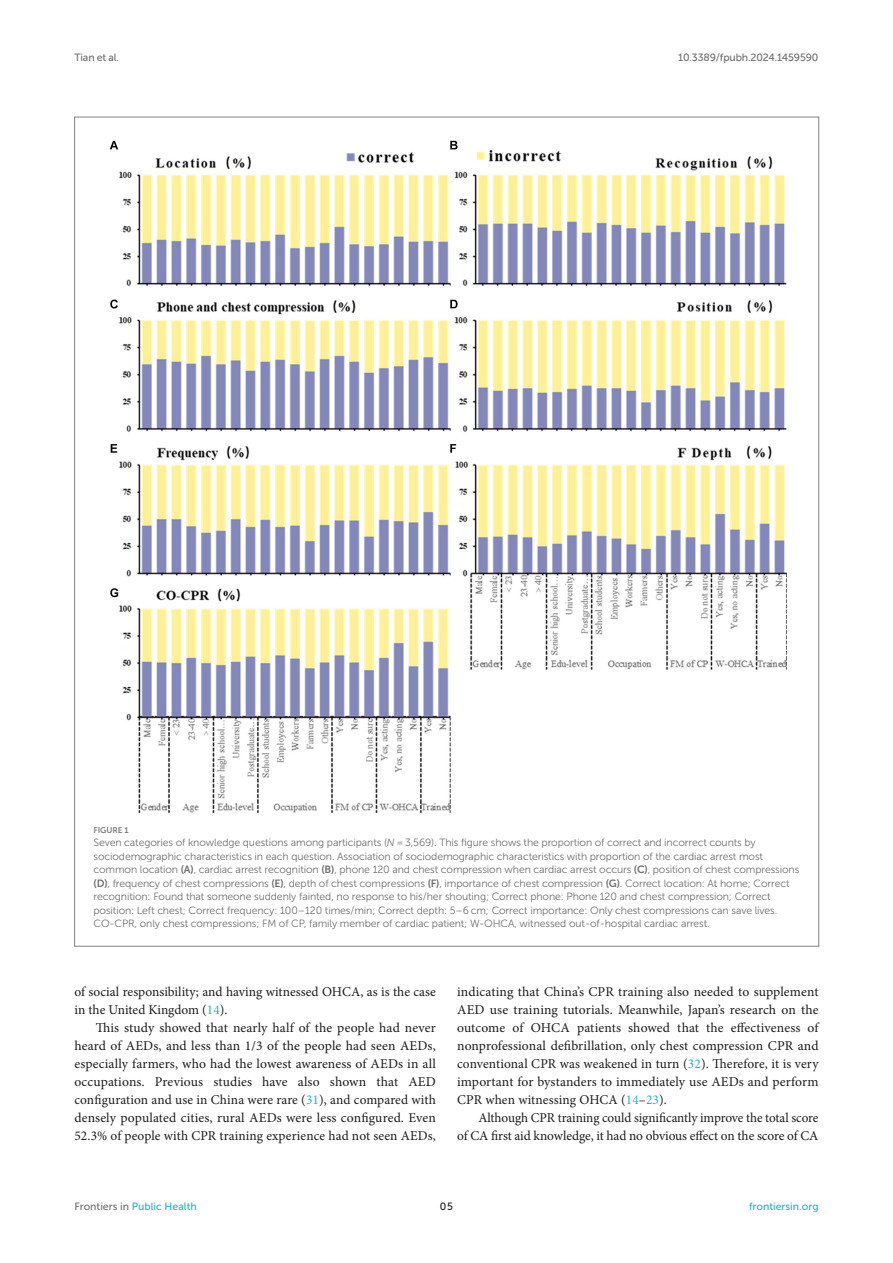
<style>
.page{position:relative;width:893px;height:1263px;background:#fff}
.page>*{position:absolute;margin:0;border:0;box-sizing:border-box;transform-origin:0 0}
.TEXT{font:13.5px/18px "Minion Pro";color:#1b1c1b;text-align:justify}
.FIG_LEG{font:10.5px/13.5px "Museo Sans 300";letter-spacing:-.01em;color:#706f70}
.t1{font:10.5px "Museo Sans 500";color:#1db5c3}
.t2{font:10.5px "Museo Sans 500";letter-spacing:-.015em;color:#706f70}
.t3{font:10.5px "Museo Sans 500";color:#1b1c1b}
.FIG_HD{font:8.25px "Museo Sans 700";letter-spacing:-.01em;color:#7e7f7f}
.s1{font-style:italic}
.s2{font-family:"Museo Sans 700"}
.s3{color:#1db5c3}
.s4{color:#706f70}
</style>
<div class="page">
<img style="left:109px;top:140px;width:678px;height:673px">
<p class="t2" style="left:74px;top:51px;width:46px">Tian et al.</p>
<p class="t2" style="left:678px;top:51px;width:142px">10.3389/fpubh.2024.1459590</p>
<p class="FIG_HD" style="left:94px;top:825px;width:37px">FIGURE 1</p>
<p class="FIG_LEG" style="left:94px;top:836px;width:707px">Seven categories of knowledge questions among participants (<span class="s1">N</span> = 3,569). This figure shows the proportion of correct and incorrect counts by sociodemographic characteristics in each question. Association of sociodemographic characteristics with proportion of the cardiac arrest most common location <span class="s2">(A)</span>, cardiac arrest recognition <span class="s2">(B)</span>, phone 120 and chest compression when cardiac arrest occurs <span class="s2">(C)</span>, position of chest compressions <span class="s2">(D)</span>, frequency of chest compressions <span class="s2">(E)</span>, depth of chest compressions <span class="s2">(F)</span>, importance of chest compression <span class="s2">(G)</span>. Correct location: At home; Correct recognition: Found that someone suddenly fainted, no response to his/her shouting; Correct phone: Phone 120 and chest compression; Correct position: Left chest; Correct frequency: 100–120 times/min; Correct depth: 5–6 cm; Correct importance: Only chest compressions can save lives.<br>CO-CPR, only chest compressions; FM of CP, family member of cardiac patient; W-OHCA, witnessed out-of-hospital cardiac arrest.</p>
<p class="TEXT" style="left:74px;top:983px;width:363px">of social responsibility; and having witnessed OHCA, as is the case in the United Kingdom (<span class="s3">14</span>).</p>
<p class="TEXT" style="left:74px;top:1019px;width:363px;text-indent:21px">This study showed that nearly half of the people had never heard of AEDs, and less than 1/3 of the people had seen AEDs, especially farmers, who had the lowest awareness of AEDs in all occupations. Previous studies have also shown that AED configuration and use in China were rare (<span class="s3">31</span>), and compared with densely populated cities, rural AEDs were less configured. Even 52.3% of people with CPR training experience had not seen AEDs,</p>
<p class="TEXT" style="left:457px;top:983px;width:363px">indicating that China’s CPR training also needed to supplement AED use training tutorials. Meanwhile, Japan’s research on the outcome of OHCA patients showed that the effectiveness of nonprofessional defibrillation, only chest compression CPR and conventional CPR was weakened in turn (<span class="s3">32</span>). Therefore, it is very important for bystanders to immediately use AEDs and perform CPR when witnessing OHCA (<span class="s3">14</span>–<span class="s3">23</span>).</p>
<p class="TEXT" style="left:457px;top:1109px;width:363px;text-align:right">Although CPR training could significantly improve the total score<br>of CA first aid knowledge, it had no obvious effect on the score of CA</p>
<p class="t1" style="left:74px;top:1200px;width:124px"><span class="s4">Frontiers in</span> Public Health</p>
<p class="t3" style="left:440px;top:1200px;width:14px">05</p>
<p class="t1" style="left:749px;top:1200px;width:71px">frontiersin.org</p>
</div>
